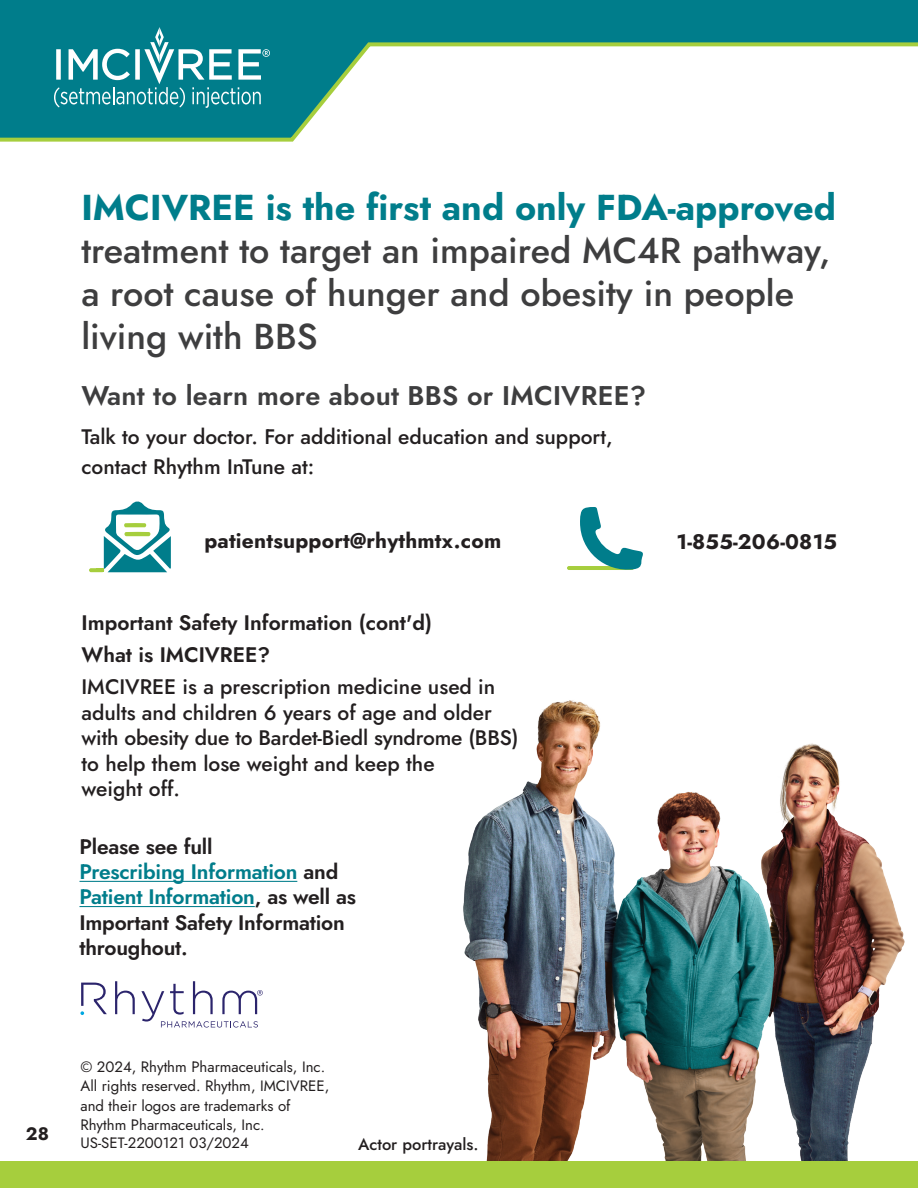
<style>
.page{position:relative;width:918px;height:1188px;background:#fff}
.page>*{position:absolute;margin:0;border:0;box-sizing:border-box;transform-origin:0 0}
.t1{font:500 36px/43.2px "Jost";color:#3e3e3f}
.t2{font:700 36px "Jost";color:#007d8b}
.t3{font:600 27px "Jost";letter-spacing:.01em;color:#3e3e3f}
.t4{font:500 21px/25.5px "Jost";color:#231f20}
.t5{font:600 21px/25.2px "Jost";letter-spacing:-.01em;color:#231f20}
.t6{font:700 21px "Jost";letter-spacing:.01em;color:#231f20}
.t7{font:700 18px "Jost";color:#231f20}
.t8{font:500 16.5px "Jost";color:#231f20}
.t9{font:15px/19.5px "Jost";color:#231f20}
.s1{color:#007d8b}
</style>
<div class="page">
<svg style="left:0;top:0;width:918px;height:142px"></svg>
<svg style="left:54px;top:27px;width:216px;height:81px;background:#3397a2"></svg>
<svg style="left:115px;top:981px;width:20px;height:33px"></svg>
<svg style="left:80px;top:983px;width:27px;height:32px"></svg>
<svg style="left:141px;top:981px;width:122px;height:47px"></svg>
<hr style="left:80px;top:881px;width:217px;height:1px;background:#007d8b">
<hr style="left:80px;top:906px;width:175px;height:1px;background:#007d8b">
<hr style="left:567px;top:566px;width:67px;height:4px;background:#a6ce3d;border-radius:2px">
<svg style="left:580px;top:507px;width:63px;height:63px"></svg>
<svg style="left:89px;top:568px;width:15px;height:4px"></svg>
<svg style="left:97px;top:501px;width:74px;height:71px"></svg>
<img style="left:463px;top:700px;width:442px;height:461px">
<div style="left:0;top:1161px;width:918px;height:27px;background:#a6ce3d"></div>
<h1 class="t2" style="left:81px;top:183px;width:756px">IMCIVREE is the first and only FDA-approved</h1>
<h1 class="t1" style="left:81px;top:229px;width:751px">treatment to target an impaired MC4R pathway, a root cause of hunger and obesity in people living with BBS</h1>
<p class="t3" style="left:81px;top:378px;width:566px">Want to learn more about BBS or IMCIVREE?</p>
<p class="t4" style="left:81px;top:422px;width:533px;line-height:30px">Talk to your doctor. For additional education and support, contact Rhythm InTune at:</p>
<p class="t6" style="left:204px;top:526px;width:298px">patientsupport@rhythmtx.com</p>
<p class="t6" style="left:676px;top:527px;width:162px">1-855-206-0815</p>
<p class="t5" style="left:82px;top:607px;width:352px;line-height:32.2px">Important Safety Information (cont'd)<br>What is IMCIVREE?</p>
<p class="t4" style="left:82px;top:675px;width:438px">IMCIVREE is a prescription medicine used in adults and children 6 years of age and older with obesity due to Bardet-Biedl syndrome (BBS) to help them lose weight and keep the<br>weight off.</p>
<p class="t5" style="left:80px;top:834px;width:278px">Please see full<br><span class="s1">Prescribing Information</span> and<br><span class="s1">Patient Information</span>, as well as<br>Important Safety Information throughout.</p>
<p class="t7" style="left:26px;top:1121px;width:25px">28</p>
<p class="t9" style="left:80px;top:1057px;width:250px">© 2024, Rhythm Pharmaceuticals, Inc.<br>All rights reserved. Rhythm, IMCIVREE, and their logos are trademarks of Rhythm Pharmaceuticals, Inc.</p>
<p class="t9" style="left:80px;top:1133px;width:170px">US-SET-2200121 03/2024</p>
<p class="t8" style="left:358px;top:1133px;width:122px">Actor portrayals.</p>
</div>
